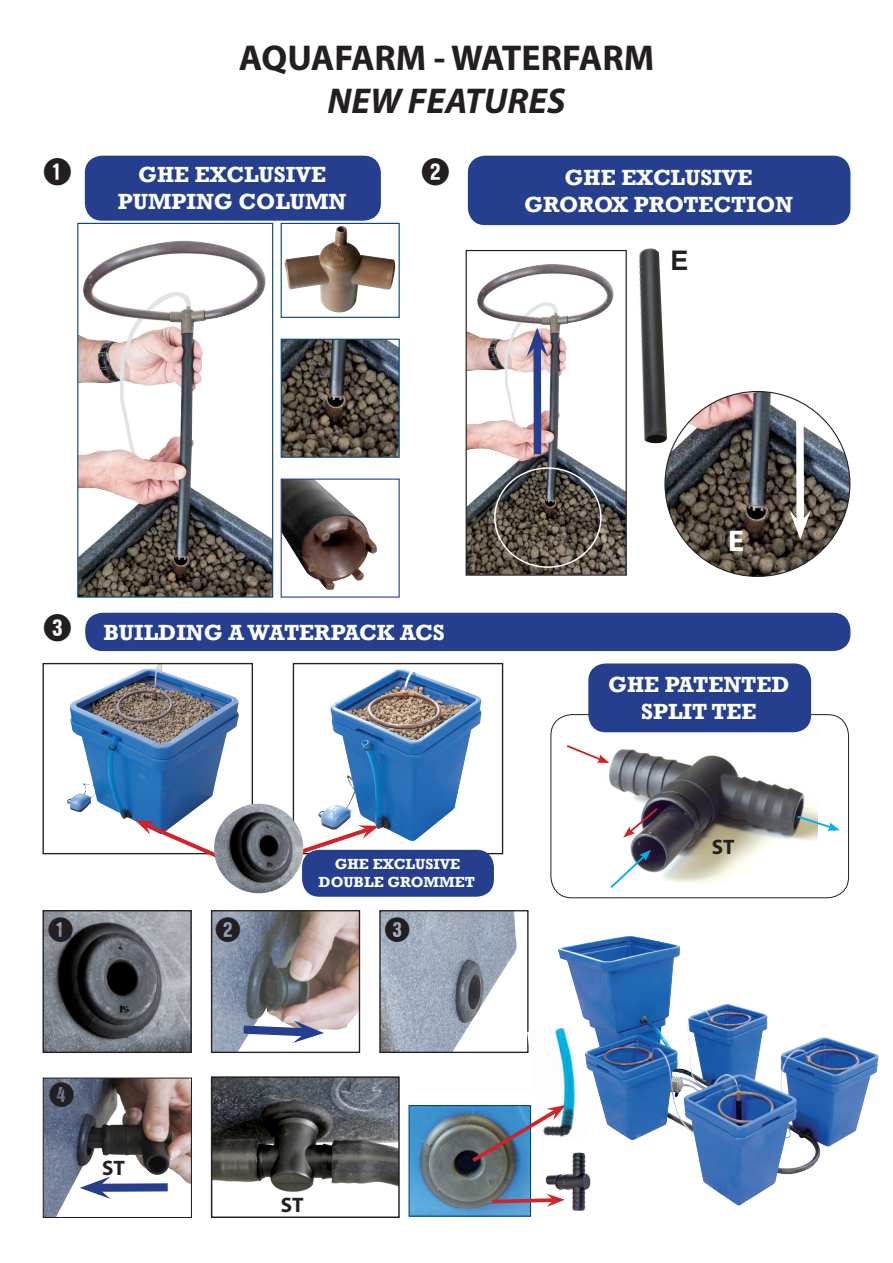
<style>
.page{position:relative;width:893px;height:1263px;background:#fff}
.page>*{position:absolute;margin:0;border:0;box-sizing:border-box;transform-origin:0 0}
.t1{font:700 36px "Myriad Pro";color:#231f20}
.t2{font:italic 700 36px "Myriad Pro";color:#231f20}
.TEXTE_AVEC_PUCE{font:30.6px "Numerics P04";color:#231f20}
.t3{font:700 30px "Myriad Pro";color:#fff}
.TEXTE_AVEC_PUCE-2{font:27.6px "Numerics P04";color:#231f20}
.t4{font:700 27px "Arial";color:#231f20}
.t5{font:700 22.5px/27px "Rockwell";color:#fff;text-align:center}
.t6{font:700 21px "Myriad Pro";color:#231f20}
.t7{font:700 15px "Rockwell";color:#fff}
</style>
<div class="page">
<img style="left:67px;top:665px;width:172px;height:156px">
<div style="left:43px;top:663px;width:210px;height:191px;border:1px solid #231f20"></div>
<img style="left:318px;top:669px;width:163px;height:173px">
<div style="left:293px;top:663px;width:210px;height:191px;border:1px solid #231f20"></div>
<img style="left:213px;top:1078px;width:185px;height:114px">
<div style="left:211px;top:1076px;width:189px;height:142px;border:1px solid #231f20"></div>
<img style="left:558px;top:936px;width:321px;height:269px">
<svg style="left:135px;top:820px;width:87px;height:41px"></svg>
<svg style="left:296px;top:824px;width:83px;height:35px"></svg>
<img style="left:45px;top:912px;width:145px;height:139px">
<div style="left:43px;top:910px;width:149px;height:143px;border:1px solid #231f20"></div>
<img style="left:213px;top:912px;width:145px;height:139px">
<div style="left:211px;top:910px;width:149px;height:143px;border:1px solid #231f20"></div>
<svg style="left:235px;top:1020px;width:89px;height:23px"></svg>
<img style="left:381px;top:912px;width:136px;height:139px">
<div style="left:379px;top:910px;width:150px;height:143px;border:1px solid #231f20"></div>
<img style="left:45px;top:1079px;width:145px;height:137px">
<div style="left:43px;top:1077px;width:149px;height:141px;border:1px solid #231f20"></div>
<div style="left:98px;top:1183px;width:70px;height:9px;background:#253f8e"></div>
<svg style="left:80px;top:1176px;width:31px;height:23px"></svg>
<img style="left:468px;top:264px;width:157px;height:310px">
<div style="left:466px;top:250px;width:161px;height:326px;border:1px solid #231f20"></div>
<div style="left:533px;top:345px;width:8px;height:109px;background:#253f8e"></div>
<svg style="left:527px;top:328px;width:21px;height:29px"></svg>
<div style="left:494px;top:467px;width:108px;height:101px;border:2px solid #fff;border-radius:50%"></div>
<div style="left:86px;top:613px;width:764px;height:37px;background:#253f8e;border-radius:16px"></div>
<div style="left:85px;top:613px;width:765px;height:38px;border:1px solid #253f8e;border-radius:16px"></div>
<img style="left:595px;top:729px;width:223px;height:155px">
<div style="left:551px;top:714px;width:298px;height:184px;border:1px solid #231f20;border-radius:21px"></div>
<div style="left:589px;top:664px;width:221px;height:67px;background:#253f8e;border-radius:17px"></div>
<div style="left:588px;top:663px;width:223px;height:69px;border:1px solid #253f8e;border-radius:17px"></div>
<svg style="left:566px;top:743px;width:43px;height:20px"></svg>
<svg style="left:623px;top:806px;width:37px;height:32px"></svg>
<svg style="left:608px;top:850px;width:43px;height:38px"></svg>
<svg style="left:795px;top:814px;width:45px;height:17px"></svg>
<img style="left:214px;top:804px;width:89px;height:89px;border-radius:45px">
<div style="left:86px;top:156px;width:294px;height:64px;background:#253f8e;border-radius:17px"></div>
<div style="left:85px;top:156px;width:296px;height:65px;border:1px solid #253f8e;border-radius:17px"></div>
<div style="left:469px;top:156px;width:381px;height:68px;background:#253f8e;border-radius:17px"></div>
<div style="left:468px;top:156px;width:382px;height:69px;border:1px solid #253f8e;border-radius:17px"></div>
<img style="left:666px;top:391px;width:184px;height:185px">
<div style="left:796px;top:413px;width:8px;height:109px;background:#fff"></div>
<svg style="left:789px;top:510px;width:22px;height:29px"></svg>
<div style="left:303px;top:850px;width:190px;height:46px;background:#253f8e;border-radius:17px"></div>
<div style="left:302px;top:850px;width:192px;height:47px;border:1px solid #253f8e;border-radius:17px"></div>
<img style="left:639px;top:248px;width:28px;height:196px">
<img style="left:284px;top:226px;width:111px;height:87px">
<div style="left:281px;top:223px;width:119px;height:95px;border:1px solid #004577"></div>
<img style="left:283px;top:481px;width:94px;height:109px">
<div style="left:281px;top:479px;width:119px;height:119px;border:1px solid #253f8e"></div>
<img style="left:79px;top:241px;width:192px;height:355px">
<div style="left:77px;top:223px;width:196px;height:375px;border:1px solid #004577"></div>
<img style="left:283px;top:341px;width:115px;height:115px">
<div style="left:281px;top:339px;width:119px;height:119px;border:1px solid #004577"></div>
<img style="left:411px;top:1107px;width:118px;height:108px">
<div style="left:409px;top:1105px;width:122px;height:112px;border:1px solid #004577"></div>
<img style="left:527px;top:1026px;width:60px;height:116px">
<img style="left:545px;top:1150px;width:48px;height:61px">
<img style="left:468px;top:1105px;width:98px;height:60px">
<svg style="left:488px;top:1193px;width:77px;height:14px"></svg>
<p class="t1" style="left:239px;top:34px;width:417px">AQUAFARM - WATERFARM</p>
<p class="t2" style="left:327px;top:77px;width:239px">NEW FEATURES</p>
<p class="TEXTE_AVEC_PUCE" style="left:43px;top:156px;width:31px">Q</p>
<p class="t5" style="left:138px;top:161px;width:189px">GHE EXCLUSIVE</p>
<p class="t5" style="left:118px;top:188px;width:230px">PUMPING COLUMN</p>
<p class="TEXTE_AVEC_PUCE" style="left:420px;top:156px;width:31px">W</p>
<p class="t5" style="left:565px;top:164px;width:189px">GHE EXCLUSIVE</p>
<p class="t5" style="left:524px;top:191px;width:270px">GROROX PROTECTION</p>
<p class="t4" style="left:670px;top:242px;width:20px">E</p>
<p class="t3" style="left:728px;top:521px;width:18px">E</p>
<p class="TEXTE_AVEC_PUCE" style="left:43px;top:612px;width:31px">E</p>
<p class="t5" style="left:104px;top:618px;width:343px">BUILDING A WATERPACK ACS</p>
<p class="t7" style="left:335px;top:855px;width:127px">GHE EXCLUSIVE</p>
<p class="t7" style="left:319px;top:873px;width:158px">DOUBLE GROMMET</p>
<p class="TEXTE_AVEC_PUCE-2" style="left:47px;top:915px;width:28px">Q</p>
<p class="TEXTE_AVEC_PUCE-2" style="left:215px;top:915px;width:28px">W</p>
<p class="TEXTE_AVEC_PUCE-2" style="left:384px;top:915px;width:28px">E</p>
<p class="TEXTE_AVEC_PUCE-2" style="left:48px;top:1080px;width:29px">R</p>
<p class="t6" style="left:102px;top:1154px;width:24px">ST</p>
<p class="t6" style="left:281px;top:1191px;width:24px">ST</p>
<p class="t5" style="left:608px;top:671px;width:183px">GHE PATENTED<br>SPLIT TEE</p>
<p class="t6" style="left:712px;top:833px;width:24px">ST</p>
</div>
